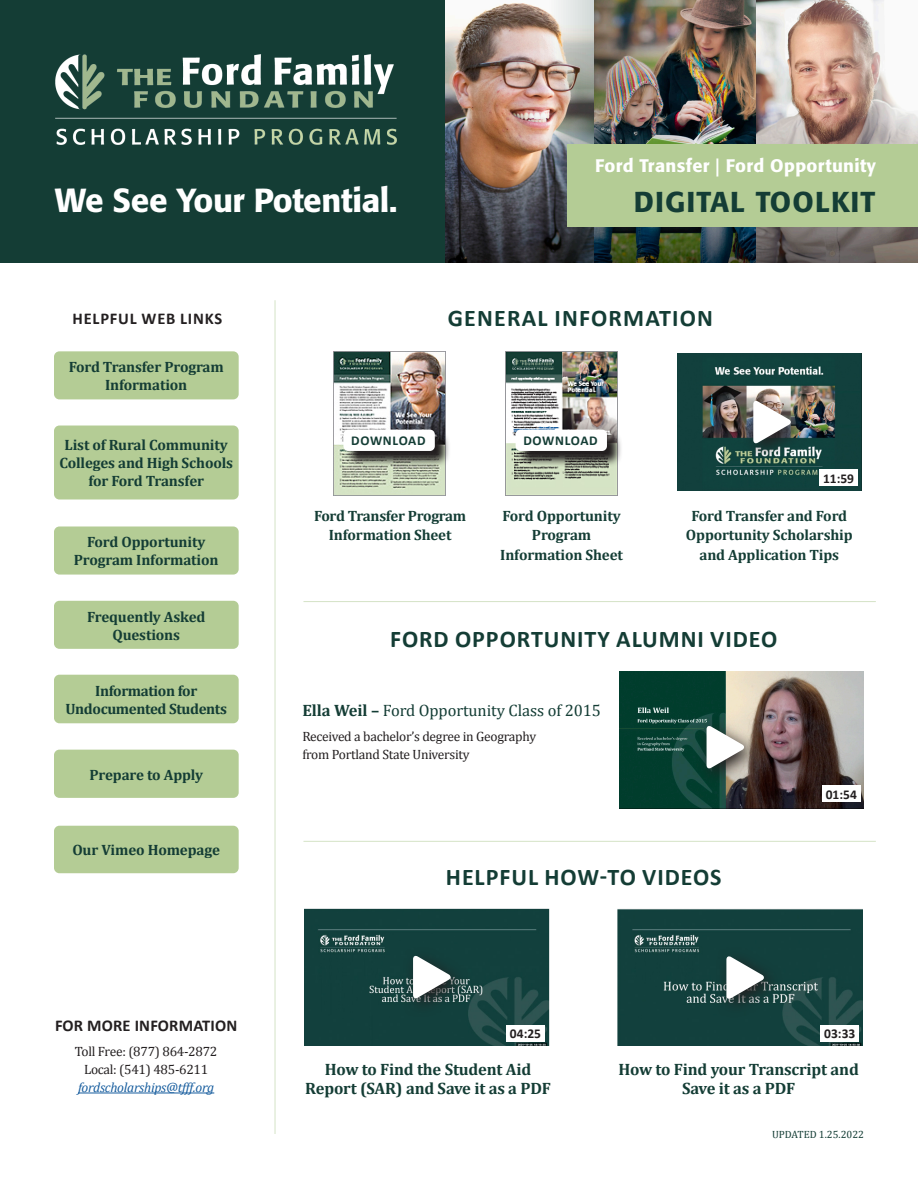
<style>
.page{position:relative;width:918px;height:1188px;background:#fff}
.page>*{position:absolute;margin:0;border:0;box-sizing:border-box;transform-origin:0 0}
.t1{font:500 33px "Formata";letter-spacing:-.01em;color:#fff}
.t2{font:500 28.5px "Formata";letter-spacing:.04em;color:#143d35}
.t3{font:700 24px "Calibri";letter-spacing:.04em;color:#143d35}
.t4{font:500 18px "Formata";letter-spacing:.02em;color:#fff}
.t5{font:700 16.5px/19.5px "Cambria";letter-spacing:-.01em;color:#143d35;text-align:center}
.t6{font:16.5px "Cambria";letter-spacing:-.005em;color:#143d35}
.t7{font:700 16.5px "Calibri";letter-spacing:.01em;color:#231f20}
.t8{font:700 16.5px "Calibri";letter-spacing:.05em;color:#231f20}
.t9{font:700 15px/18px "Cambria";letter-spacing:-.01em;color:#143d35;text-align:center}
.t10{font:13.5px/18px "Cambria";letter-spacing:-.02em;color:#231f20}
.t11{font:italic 13.5px "Cambria";letter-spacing:-.02em;color:#175d9e}
.t12{font:700 13.5px "Calibri";color:#231f20}
.t13{font:700 13.5px "Calibri";letter-spacing:.05em;color:#143d35}
.t14{font:10.5px "Cambria";color:#143d35}
.s1{font-weight:700}
</style>
<div class="page">
<div style="left:0;top:0;width:918px;height:262px;background:#143d35"></div>
<img style="left:446px;top:0;width:472px;height:262px">
<img style="left:56px;top:54px;width:340px;height:91px">
<div style="left:567px;top:145px;width:351px;height:82px;background:#b4cc95"></div>
<img style="left:619px;top:671px;width:245px;height:137px">
<img style="left:618px;top:909px;width:244px;height:137px">
<img style="left:677px;top:353px;width:185px;height:137px">
<img style="left:305px;top:908px;width:244px;height:137px">
<hr style="left:275px;top:300px;width:1px;height:834px;background:#d5e3c6">
<svg style="left:696px;top:717px;width:67px;height:70px;background:#535f53"></svg>
<svg style="left:707px;top:725px;width:38px;height:44px"></svg>
<svg style="left:716px;top:947px;width:67px;height:71px;background:#1d4644"></svg>
<svg style="left:726px;top:956px;width:39px;height:44px"></svg>
<img style="left:743px;top:391px;width:67px;height:71px">
<svg style="left:753px;top:400px;width:39px;height:44px"></svg>
<svg style="left:403px;top:946px;width:67px;height:71px;background:#204946"></svg>
<svg style="left:413px;top:955px;width:38px;height:44px"></svg>
<img style="left:334px;top:352px;width:111px;height:144px">
<img style="left:506px;top:352px;width:111px;height:144px">
<hr style="left:303px;top:841px;width:573px;height:1px;background:#d5e3c6">
<hr style="left:303px;top:601px;width:573px;height:1px;background:#d5e3c6">
<svg style="left:344px;top:430px;width:105px;height:37px;background:#707269"></svg>
<div style="left:343px;top:430px;width:92px;height:21px;background:#fff;border-radius:5px"></div>
<svg style="left:516px;top:430px;width:105px;height:37px;background:#6d6f66"></svg>
<div style="left:516px;top:430px;width:91px;height:21px;background:#fff;border-radius:5px"></div>
<div style="left:54px;top:601px;width:185px;height:48px;background:#b4cc95;border-radius:5px"></div>
<div style="left:54px;top:526px;width:185px;height:49px;background:#b4cc95;border-radius:5px"></div>
<div style="left:54px;top:351px;width:185px;height:48px;background:#b4cc95;border-radius:5px"></div>
<div style="left:54px;top:426px;width:185px;height:73px;background:#b4cc95;border-radius:5px"></div>
<div style="left:54px;top:750px;width:185px;height:48px;background:#b4cc95;border-radius:5px"></div>
<div style="left:54px;top:826px;width:185px;height:47px;background:#b4cc95;border-radius:5px"></div>
<div style="left:54px;top:675px;width:185px;height:48px;background:#b4cc95;border-radius:5px"></div>
<hr style="left:78px;top:1093px;width:136px;height:1px;background:#175d9e">
<div style="left:822px;top:786px;width:38px;height:16px;background:#fff"></div>
<div style="left:821px;top:1025px;width:38px;height:17px;background:#fff"></div>
<div style="left:820px;top:470px;width:38px;height:16px;background:#fff"></div>
<div style="left:507px;top:1025px;width:38px;height:17px;background:#fff"></div>
<p class="t1" style="left:55px;top:180px;width:344px">We See Your Potential.</p>
<p class="t4" style="left:595px;top:154px;width:282px">Ford Transfer | Ford Opportunity</p>
<p class="t2" style="left:634px;top:185px;width:243px">DIGITAL TOOLKIT</p>
<p class="t8" style="left:72px;top:308px;width:151px">HELPFUL WEB LINKS</p>
<p class="t3" style="left:448px;top:303px;width:267px">GENERAL INFORMATION</p>
<p class="t9" style="left:69px;top:358px;width:157px">Ford Transfer Program<br>Information</p>
<p class="t9" style="left:59px;top:436px;width:175px">List of Rural Community<br>Colleges and High Schools for Ford Transfer</p>
<p class="t9" style="left:74px;top:533px;width:146px">Ford Opportunity<br>Program Information</p>
<p class="t9" style="left:87px;top:607px;width:120px">Frequently Asked<br>Questions</p>
<p class="t9" style="left:65px;top:681px;width:163px">Information for<br>Undocumented Students</p>
<p class="t9" style="left:90px;top:765px;width:115px">Prepare to Apply</p>
<p class="t9" style="left:72px;top:841px;width:149px">Our Vimeo Homepage</p>
<p class="t7" style="left:55px;top:1015px;width:184px">FOR MORE INFORMATION</p>
<p class="t10" style="left:75px;top:1043px;width:144px;text-align:center">Toll Free: (877) 864-2872<br>Local: (541) 485-6211</p>
<p class="t11" style="left:78px;top:1078px;width:138px">fordscholarships@tfff.org</p>
<p class="t13" style="left:351px;top:432px;width:76px">DOWNLOAD</p>
<p class="t13" style="left:523px;top:432px;width:76px">DOWNLOAD</p>
<p class="t9" style="left:314px;top:506px;width:154px;line-height:19.5px">Ford Transfer Program<br>Information Sheet</p>
<p class="t9" style="left:500px;top:506px;width:124px;line-height:19.5px">Ford Opportunity<br>Program<br>Information Sheet</p>
<p class="t12" style="left:823px;top:470px;width:33px">11:59</p>
<p class="t9" style="left:686px;top:506px;width:168px;line-height:19.5px">Ford Transfer and Ford<br>Opportunity Scholarship and Application Tips</p>
<p class="t3" style="left:390px;top:624px;width:388px">FORD OPPORTUNITY ALUMNI VIDEO</p>
<p class="t6" style="left:302px;top:701px;width:300px"><span class="s1">Ella Weil –</span> Ford Opportunity Class of 2015</p>
<p class="t10" style="left:302px;top:727px;width:235px">Received a bachelor’s degree in Geography from Portland State University</p>
<p class="t3" style="left:446px;top:861px;width:277px">HELPFUL HOW-TO VIDEOS</p>
<p class="t12" style="left:510px;top:1025px;width:33px">04:25</p>
<p class="t12" style="left:826px;top:786px;width:33px">01:54</p>
<p class="t12" style="left:824px;top:1025px;width:33px">03:33</p>
<p class="t5" style="left:305px;top:1059px;width:247px">How to Find the Student Aid<br>Report (SAR) and Save it as a PDF</p>
<p class="t5" style="left:618px;top:1059px;width:242px">How to Find your Transcript and<br>Save it as a PDF</p>
<p class="t14" style="left:772px;top:1128px;width:93px">UPDATED 1.25.2022</p>
</div>
